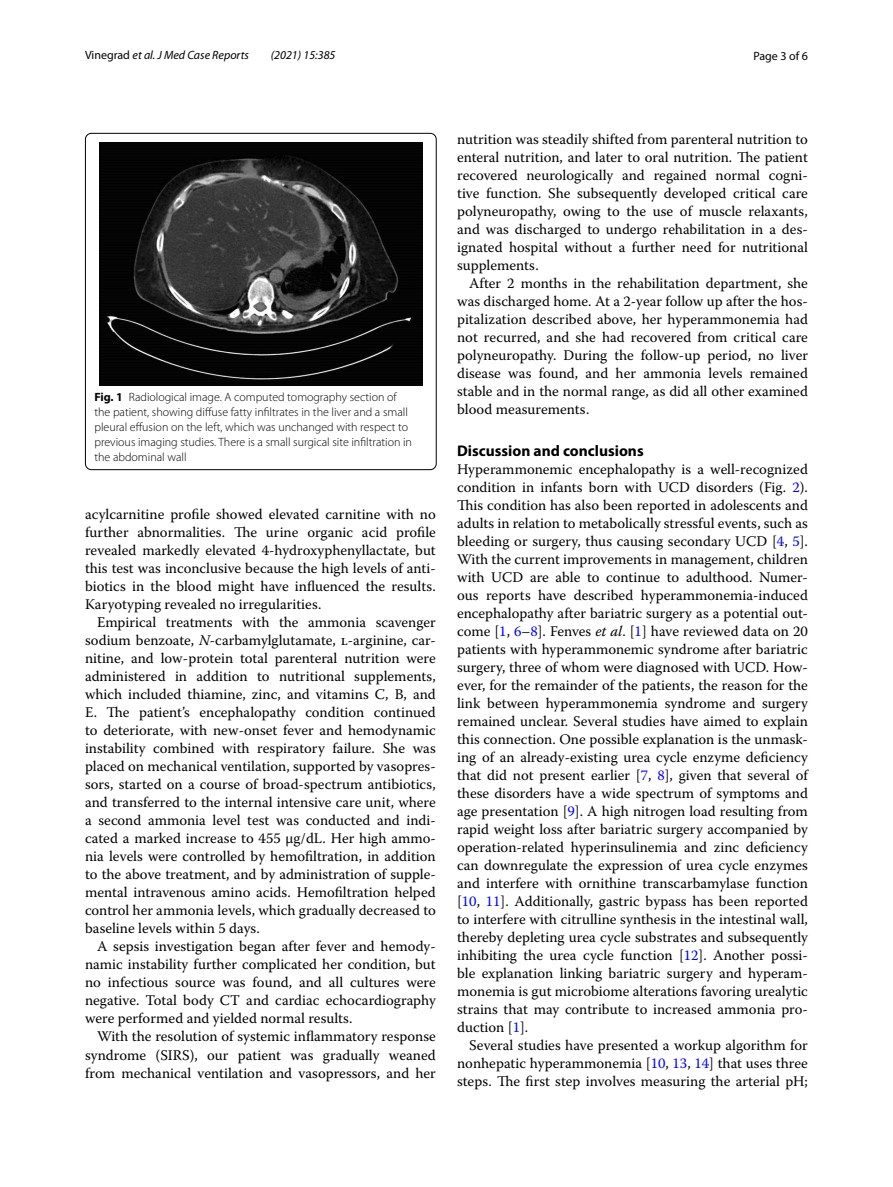
<style>
.page{position:relative;width:893px;height:1187px;background:#fff}
.page>*{position:absolute;margin:0;border:0;box-sizing:border-box;transform-origin:0 0}
.t1{font:700 15.45px "Myriad Pro";color:#000}
.t2{font:14.7px/18px "Warnock Pro";color:#000;text-align:justify}
.t3{font:300 12px/15px "Myriad Pro";color:#000}
.t4{font:italic 12px "Myriad Pro";color:#000}
.t5{font:12px "Myriad Pro";color:#000}
.s1{font-style:normal}
.s2{font-weight:700}
.s3{font-style:italic}
.s4{color:#00f}
</style>
<div class="page">
<img style="left:99px;top:142px;width:323px;height:243px">
<div style="left:85px;top:133px;width:351px;height:337px;border:1px solid #000;border-radius:6px"></div>
<p class="t4" style="left:85px;top:48px;width:165px"><span class="s1">Vinegrad</span> et al. J Med Case Reports</p>
<p class="t4" style="left:271px;top:48px;width:66px">(2021) 15:385</p>
<p class="t5" style="left:753px;top:48px;width:56px">Page 3 of 6</p>
<p class="t3" style="left:94px;top:389px;width:319px"><span class="s2">Fig. 1</span> Radiological image. A computed tomography section of the patient, showing diffuse fatty infiltrates in the liver and a small pleural effusion on the left, which was unchanged with respect to previous imaging studies. There is a small surgical site infiltration in the abdominal wall</p>
<p class="t2" style="left:85px;top:505px;width:352px">acylcarnitine profile showed elevated carnitine with no further abnormalities. The urine organic acid profile revealed markedly elevated 4-hydroxyphenyllactate, but this test was inconclusive because the high levels of anti&shy;biotics in the blood might have influenced the results.<br>Karyotyping revealed no irregularities.</p>
<p class="t2" style="left:85px;top:613px;width:352px;text-indent:12px">Empirical treatments with the ammonia scavenger sodium benzoate, <span class="s3">N</span>-carbamylglutamate, l-arginine, car&shy;nitine, and low-protein total parenteral nutrition were administered in addition to nutritional supplements, which included thiamine, zinc, and vitamins C, B, and E. The patient’s encephalopathy condition continued to deteriorate, with new-onset fever and hemodynamic instability combined with respiratory failure. She was placed on mechanical ventilation, supported by vasopres&shy;sors, started on a course of broad-spectrum antibiotics, and transferred to the internal intensive care unit, where a second ammonia level test was conducted and indi&shy;cated a marked increase to 455 µg/dL. Her high ammo&shy;nia levels were controlled by hemofiltration, in addition to the above treatment, and by administration of supple&shy;mental intravenous amino acids. Hemofiltration helped control her ammonia levels, which gradually decreased to baseline levels within 5 days.</p>
<p class="t2" style="left:85px;top:937px;width:352px;text-indent:12px">A sepsis investigation began after fever and hemody&shy;namic instability further complicated her condition, but no infectious source was found, and all cultures were negative. Total body CT and cardiac echocardiography were performed and yielded normal results.</p>
<p class="t2" style="left:85px;top:1027px;width:352px;text-indent:12px">With the resolution of systemic inflammatory response syndrome (SIRS), our patient was gradually weaned from mechanical ventilation and vasopressors, and her</p>
<p class="t2" style="left:457px;top:130px;width:352px">nutrition was steadily shifted from parenteral nutrition to enteral nutrition, and later to oral nutrition. The patient recovered neurologically and regained normal cogni&shy;tive function. She subsequently developed critical care polyneuropathy, owing to the use of muscle relaxants, and was discharged to undergo rehabilitation in a des&shy;ignated hospital without a further need for nutritional supplements.</p>
<p class="t2" style="left:457px;top:274px;width:352px;text-indent:12px">After 2 months in the rehabilitation department, she was discharged home. At a 2-year follow up after the hos&shy;pitalization described above, her hyperammonemia had not recurred, and she had recovered from critical care polyneuropathy. During the follow-up period, no liver disease was found, and her ammonia levels remained stable and in the normal range, as did all other examined blood measurements.</p>
<p class="t1" style="left:457px;top:440px;width:188px">Discussion and conclusions</p>
<p class="t2" style="left:457px;top:459px;width:352px">Hyperammonemic encephalopathy is a well-recognized condition in infants born with UCD disorders (Fig. <span class="s4">2</span>).<br>This condition has also been reported in adolescents and adults in relation to metabolically stressful events, such as bleeding or surgery, thus causing secondary UCD [<span class="s4">4</span>, <span class="s4">5</span>].<br>With the current improvements in management, children with UCD are able to continue to adulthood. Numer&shy;ous reports have described hyperammonemia-induced encephalopathy after bariatric surgery as a potential out&shy;come [<span class="s4">1</span>, <span class="s4">6</span>–<span class="s4">8</span>]. Fenves <span class="s3">et al</span>. [<span class="s4">1</span>] have reviewed data on 20 patients with hyperammonemic syndrome after bariatric surgery, three of whom were diagnosed with UCD. How&shy;ever, for the remainder of the patients, the reason for the link between hyperammonemia syndrome and surgery remained unclear. Several studies have aimed to explain this connection. One possible explanation is the unmask&shy;ing of an already-existing urea cycle enzyme deficiency that did not present earlier [<span class="s4">7</span>, <span class="s4">8</span>], given that several of these disorders have a wide spectrum of symptoms and age presentation [<span class="s4">9</span>]. A high nitrogen load resulting from rapid weight loss after bariatric surgery accompanied by operation-related hyperinsulinemia and zinc deficiency can downregulate the expression of urea cycle enzymes and interfere with ornithine transcarbamylase function [<span class="s4">10</span>, <span class="s4">11</span>]. Additionally, gastric bypass has been reported to interfere with citrulline synthesis in the intestinal wall, thereby depleting urea cycle substrates and subsequently inhibiting the urea cycle function [<span class="s4">12</span>]. Another possi&shy;ble explanation linking bariatric surgery and hyperam&shy;monemia is gut microbiome alterations favoring urealytic strains that may contribute to increased ammonia pro&shy;duction [<span class="s4">1</span>].</p>
<p class="t2" style="left:457px;top:1035px;width:352px;text-indent:12px">Several studies have presented a workup algorithm for nonhepatic hyperammonemia [<span class="s4">10</span>, <span class="s4">13</span>, <span class="s4">14</span>] that uses three steps. The first step involves measuring the arterial pH;</p>
</div>
